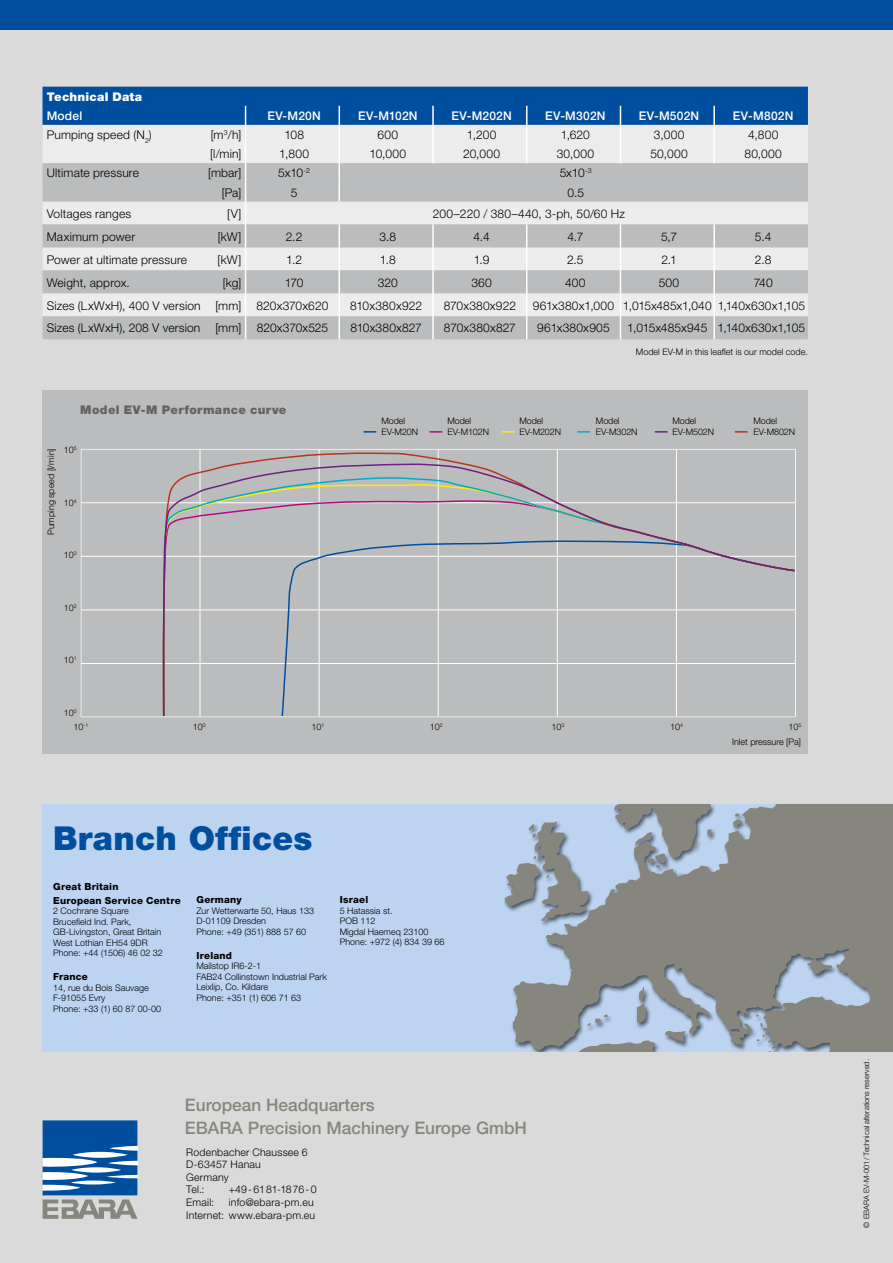
<style>
.page{position:relative;width:893px;height:1263px;background:#dadada}
.page>*{position:absolute;margin:0;border:0;box-sizing:border-box;transform-origin:0 0}
.t1{font:900 33px "Helvetica Neue";letter-spacing:.01em;color:#004e9e}
.t2{font:500 17.25px/22.5px "Helvetica Neue";color:#87867e}
.t3{font:300 12px "Helvetica Neue";letter-spacing:.015em;color:#000}
.t4{font:500 12px "Helvetica Neue";letter-spacing:.02em;color:#fff}
.t5{font:900 12px "Helvetica Neue";letter-spacing:.03em;color:#636362}
.t6{font:900 12px "Helvetica Neue";letter-spacing:.015em;color:#fff}
.t7{font:300 10.5px/12.6px "Helvetica Neue";letter-spacing:.02em;color:#000}
.t8{font:300 10.5px "Helvetica Neue";letter-spacing:-.015em;color:#000}
.t9{font:800 9.75px/13.5px "Helvetica Neue";letter-spacing:.025em;color:#000}
.t10{font:300 9px/10.5px "Helvetica Neue";color:#000}
.t11{font:300 7.5px "Helvetica Neue";color:#000}
</style>
<div class="page">
<svg style="left:43px;top:1120px;width:94px;height:99px;background:#5684b2"></svg>
<div style="left:0;top:0;width:893px;height:30px;background:#004e9e"></div>
<svg style="left:43px;top:87px;width:765px;height:252px;background:#b3c0cc"></svg>
<div style="left:43px;top:804px;width:850px;height:248px;background:#bcd4f0"></div>
<svg style="left:504px;top:804px;width:389px;height:248px;fill:#87867e"></svg>
<div style="left:43px;top:390px;width:765px;height:364px;background:#bbbcbd"></div>
<hr style="left:200px;top:449px;width:1px;height:53px;background:#fff">
<hr style="left:319px;top:449px;width:1px;height:53px;background:#fff">
<hr style="left:438px;top:449px;width:1px;height:53px;background:#fff">
<hr style="left:557px;top:449px;width:1px;height:53px;background:#fff">
<hr style="left:676px;top:449px;width:1px;height:53px;background:#fff">
<hr style="left:81px;top:502px;width:119px;height:1px;background:#fff">
<hr style="left:81px;top:556px;width:119px;height:1px;background:#fff">
<hr style="left:81px;top:609px;width:119px;height:1px;background:#fff">
<hr style="left:81px;top:663px;width:119px;height:1px;background:#fff">
<div style="left:79px;top:447px;width:718px;height:272px;border:2px solid #bbbcbd"></div>
<svg style="left:364px;top:431px;width:12px;height:2px"></svg>
<svg style="left:429px;top:431px;width:13px;height:2px"></svg>
<svg style="left:502px;top:431px;width:12px;height:2px"></svg>
<svg style="left:577px;top:431px;width:13px;height:2px"></svg>
<svg style="left:655px;top:431px;width:13px;height:2px"></svg>
<svg style="left:735px;top:431px;width:12px;height:2px"></svg>
<svg style="left:162px;top:463px;width:634px;height:254px"></svg>
<h3 class="t6" style="left:47px;top:89px;width:97px">Technical Data</h3>
<h3 class="t4" style="left:47px;top:109px;width:37px">Model</h3>
<h3 class="t4" style="left:267px;top:109px;width:55px">EV-M20N</h3>
<h3 class="t4" style="left:358px;top:109px;width:61px">EV-M102N</h3>
<h3 class="t4" style="left:451px;top:109px;width:62px">EV-M202N</h3>
<h3 class="t4" style="left:545px;top:109px;width:62px">EV-M302N</h3>
<h3 class="t4" style="left:639px;top:109px;width:62px">EV-M502N</h3>
<h3 class="t4" style="left:733px;top:109px;width:62px">EV-M802N</h3>
<h3 class="t3" style="left:47px;top:128px;width:106px">Pumping speed (N<sub>2</sub>)</h3>
<h3 class="t3" style="left:211px;top:128px;width:32px">[m<sup>3</sup>/h]</h3>
<h3 class="t3" style="left:284px;top:128px;width:21px">108</h3>
<h3 class="t3" style="left:378px;top:128px;width:22px">600</h3>
<h3 class="t3" style="left:467px;top:128px;width:31px">1,200</h3>
<h3 class="t3" style="left:561px;top:128px;width:31px">1,620</h3>
<h3 class="t3" style="left:654px;top:128px;width:32px">3,000</h3>
<h3 class="t3" style="left:748px;top:128px;width:32px">4,800</h3>
<h3 class="t3" style="left:210px;top:147px;width:33px">[l/min]</h3>
<h3 class="t3" style="left:279px;top:147px;width:31px">1,800</h3>
<h3 class="t3" style="left:370px;top:147px;width:38px">10,000</h3>
<h3 class="t3" style="left:463px;top:147px;width:39px">20,000</h3>
<h3 class="t3" style="left:557px;top:147px;width:39px">30,000</h3>
<h3 class="t3" style="left:650px;top:147px;width:39px">50,000</h3>
<h3 class="t3" style="left:744px;top:147px;width:39px">80,000</h3>
<h3 class="t3" style="left:47px;top:166px;width:94px">Ultimate pressure</h3>
<h3 class="t3" style="left:208px;top:166px;width:35px">[mbar]</h3>
<h3 class="t3" style="left:278px;top:166px;width:33px">5x10<sup>-2</sup></h3>
<h3 class="t3" style="left:560px;top:166px;width:33px">5x10<sup>-3</sup></h3>
<h3 class="t3" style="left:222px;top:185px;width:21px">[Pa]</h3>
<h3 class="t3" style="left:291px;top:185px;width:8px">5</h3>
<h3 class="t3" style="left:567px;top:185px;width:18px">0.5</h3>
<h3 class="t3" style="left:47px;top:206px;width:86px">Voltages ranges</h3>
<h3 class="t3" style="left:227px;top:206px;width:16px">[V]</h3>
<h3 class="t3" style="left:433px;top:206px;width:194px">200–220 / 380–440, 3-ph, 50/60 Hz</h3>
<h3 class="t3" style="left:47px;top:229px;width:90px">Maximum power</h3>
<h3 class="t3" style="left:218px;top:229px;width:25px">[kW]</h3>
<h3 class="t3" style="left:286px;top:229px;width:18px">2.2</h3>
<h3 class="t3" style="left:380px;top:229px;width:18px">3.8</h3>
<h3 class="t3" style="left:473px;top:229px;width:18px">4.4</h3>
<h3 class="t3" style="left:567px;top:229px;width:18px">4.7</h3>
<h3 class="t3" style="left:661px;top:229px;width:18px">5,7</h3>
<h3 class="t3" style="left:755px;top:229px;width:18px">5.4</h3>
<h3 class="t3" style="left:47px;top:252px;width:142px">Power at ultimate pressure</h3>
<h3 class="t3" style="left:218px;top:252px;width:25px">[kW]</h3>
<h3 class="t3" style="left:286px;top:252px;width:18px">1.2</h3>
<h3 class="t3" style="left:380px;top:252px;width:17px">1.8</h3>
<h3 class="t3" style="left:474px;top:252px;width:17px">1.9</h3>
<h3 class="t3" style="left:567px;top:252px;width:18px">2.5</h3>
<h3 class="t3" style="left:661px;top:252px;width:17px">2.1</h3>
<h3 class="t3" style="left:755px;top:252px;width:18px">2.8</h3>
<h3 class="t3" style="left:47px;top:275px;width:85px">Weight, approx.</h3>
<h3 class="t3" style="left:223px;top:275px;width:20px">[kg]</h3>
<h3 class="t3" style="left:285px;top:275px;width:20px">170</h3>
<h3 class="t3" style="left:378px;top:275px;width:21px">320</h3>
<h3 class="t3" style="left:471px;top:275px;width:22px">360</h3>
<h3 class="t3" style="left:565px;top:275px;width:22px">400</h3>
<h3 class="t3" style="left:659px;top:275px;width:22px">500</h3>
<h3 class="t3" style="left:754px;top:275px;width:20px">740</h3>
<h3 class="t3" style="left:47px;top:298px;width:196px">Sizes (LxWxH), 400 V version [mm]</h3>
<h3 class="t3" style="left:256px;top:298px;width:73px">820x370x620</h3>
<h3 class="t3" style="left:350px;top:298px;width:74px">810x380x922</h3>
<h3 class="t3" style="left:444px;top:298px;width:74px">870x380x922</h3>
<h3 class="t3" style="left:533px;top:298px;width:274px">961x380x1,000 1,015x485x1,040 1,140x630x1,105</h3>
<h3 class="t3" style="left:47px;top:321px;width:155px">Sizes (LxWxH), 208 V version</h3>
<h3 class="t3" style="left:215px;top:321px;width:27px">[mm]</h3>
<h3 class="t3" style="left:257px;top:321px;width:73px">820x370x525</h3>
<h3 class="t3" style="left:350px;top:321px;width:73px">810x380x827</h3>
<h3 class="t3" style="left:444px;top:321px;width:73px">870x380x827</h3>
<h3 class="t3" style="left:537px;top:321px;width:74px">961x380x905</h3>
<h3 class="t3" style="left:627px;top:321px;width:179px">1,015x485x945 1,140x630x1,105</h3>
<p class="t10" style="left:636px;top:346px;width:174px">Model EV-M in this leaflet is our model code.</p>
<h3 class="t5" style="left:80px;top:403px;width:208px">Model EV-M Performance curve</h3>
<p class="t10" style="left:45px;top:535px;width:88px;rotate:-90deg">Pumping speed [l/min]</p>
<p class="t10" style="left:64px;top:445px;width:14px">10<sup>5</sup></p>
<p class="t10" style="left:64px;top:497px;width:14px">10<sup>4</sup></p>
<p class="t10" style="left:64px;top:550px;width:14px">10<sup>3</sup></p>
<p class="t10" style="left:64px;top:602px;width:14px">10<sup>2</sup></p>
<p class="t10" style="left:381px;top:416px;width:25px">Model</p>
<p class="t10" style="left:447px;top:416px;width:25px">Model</p>
<p class="t10" style="left:519px;top:416px;width:25px">Model</p>
<p class="t10" style="left:596px;top:416px;width:25px">Model</p>
<p class="t10" style="left:672px;top:416px;width:25px">Model</p>
<p class="t10" style="left:753px;top:416px;width:25px">Model</p>
<p class="t10" style="left:381px;top:426px;width:38px">EV-M20N</p>
<p class="t10" style="left:447px;top:426px;width:43px">EV-M102N</p>
<p class="t10" style="left:519px;top:426px;width:43px">EV-M202N</p>
<p class="t10" style="left:596px;top:426px;width:43px">EV-M302N</p>
<p class="t10" style="left:672px;top:426px;width:43px">EV-M502N</p>
<p class="t10" style="left:753px;top:426px;width:43px">EV-M802N</p>
<p class="t10" style="left:64px;top:655px;width:14px">10<sup>1</sup></p>
<p class="t10" style="left:64px;top:707px;width:14px">10<sup>0</sup></p>
<p class="t10" style="left:73px;top:722px;width:16px">10<sup>-1</sup></p>
<p class="t10" style="left:193px;top:722px;width:14px">10<sup>0</sup></p>
<p class="t10" style="left:311px;top:722px;width:14px">10<sup>1</sup></p>
<p class="t10" style="left:430px;top:722px;width:14px">10<sup>2</sup></p>
<p class="t10" style="left:551px;top:722px;width:14px">10<sup>3</sup></p>
<p class="t10" style="left:670px;top:722px;width:14px">10<sup>4</sup></p>
<p class="t10" style="left:732px;top:719px;width:71px;line-height:15px;text-align:right">10<sup>5<br></sup>Inlet pressure [Pa]</p>
<h1 class="t1" style="left:53px;top:819px;width:261px">Branch Offices</h1>
<p class="t9" style="left:53px;top:880px;width:129px">Great Britain<br>European Service Centre</p>
<p class="t10" style="left:53px;top:906px;width:111px">2 Cochrane Square<br>Brucefield Ind. Park,<br>GB-Livingston, Great Britain<br>West Lothian EH54 9DR<br>Phone: +44 (1506) 46 02 32</p>
<p class="t9" style="left:53px;top:970px;width:36px">France</p>
<p class="t10" style="left:53px;top:982px;width:110px">14, rue du Bois Sauvage<br>F-91055 Evry<br>Phone: +33 (1) 60 87 00-00</p>
<p class="t9" style="left:196px;top:893px;width:47px">Germany</p>
<p class="t10" style="left:196px;top:905px;width:119px">Zur Wetterwarte 50, Haus 133<br>D-01109 Dresden<br>Phone: +49 (351) 888 57 60</p>
<p class="t9" style="left:196px;top:949px;width:37px">Ireland</p>
<p class="t10" style="left:196px;top:961px;width:132px">Mailstop IR6-2-1<br>FAB24 Collinstown Industrial Park<br>Leixlip, Co. Kildare<br>Phone: +351 (1) 606 71 63</p>
<p class="t9" style="left:340px;top:893px;width:30px">Israel</p>
<p class="t10" style="left:340px;top:905px;width:106px">5 Hatassia st.<br>POB 112<br>Migdal Haemeq 23100<br>Phone: +972 (4) 834 39 66</p>
<h2 class="t2" style="left:185px;top:1093px;width:344px">European Headquarters<br>EBARA Precision Machinery Europe GmbH</h2>
<p class="t7" style="left:186px;top:1145px;width:123px">Rodenbacher Chaussee 6<br>D-63457 Hanau<br>Germany<br>Tel.:</p>
<p class="t8" style="left:229px;top:1183px;width:89px">+49-6181-1876-0</p>
<p class="t7" style="left:186px;top:1196px;width:130px;text-align:right">info@ebara-pm.eu<br>Internet: www.ebara-pm.eu</p>
<p class="t7" style="left:186px;top:1196px;width:29px">Email:</p>
<p class="t11" style="left:862px;top:1228px;width:170px;rotate:-90deg">© EBARA EV-M-001/ Technical alterations reserved.</p>
</div>
